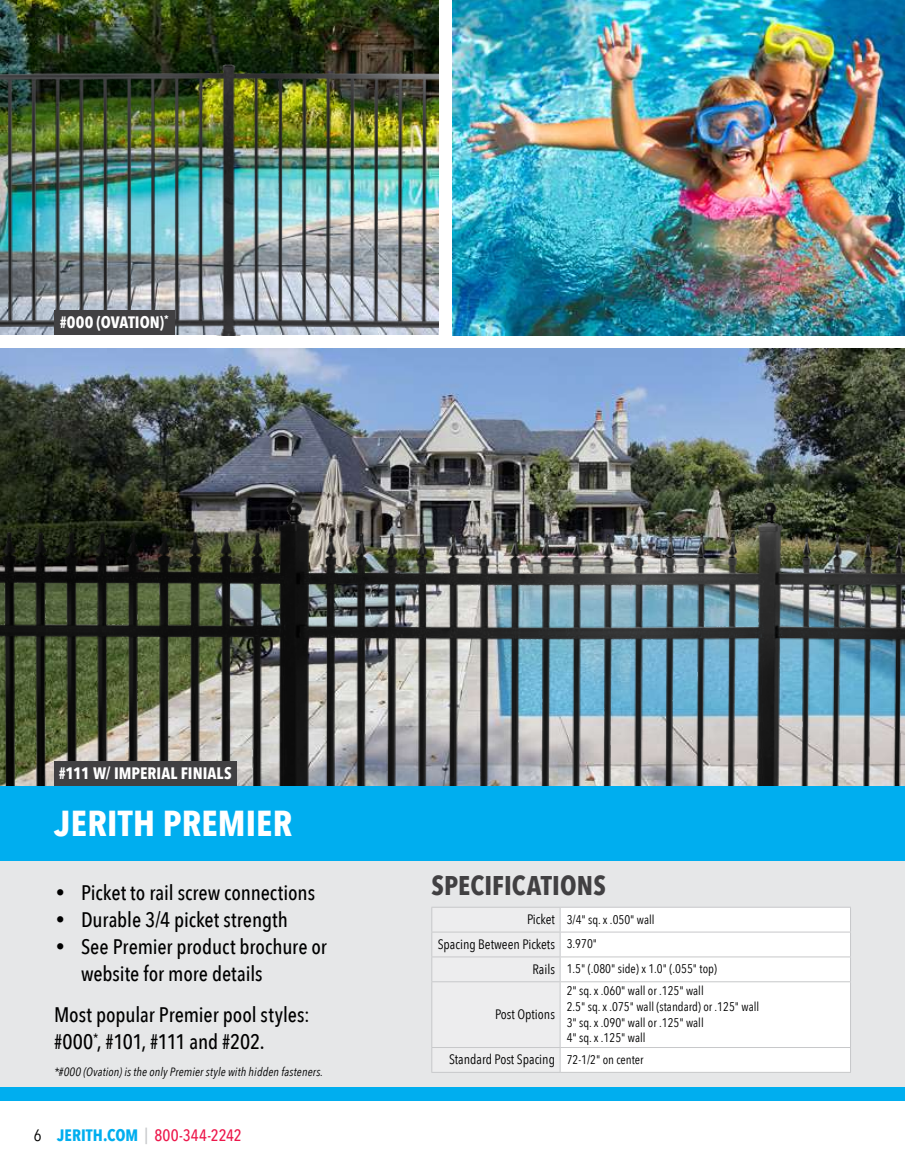
<style>
.page{position:relative;width:905px;height:1175px;background:#fff}
.page>*{position:absolute;margin:0;border:0;box-sizing:border-box;transform-origin:0 0}
.t1{font:700 36px "Avenir Next Condensed";letter-spacing:.01em;color:#fff}
.t2{font:700 27px "Avenir Next Condensed";letter-spacing:.005em;color:#414042}
.t3{font:500 21px/27px "Avenir Next Condensed";letter-spacing:-.005em;color:#000}
.t4{font:700 16.5px "Avenir Next Condensed";letter-spacing:.005em;color:#fff}
.t5{font:500 16.5px "Avenir Next Condensed";letter-spacing:.01em;color:#ed174b}
.t6{font:13.65px "Avenir Next Condensed";color:#000}
.t7{font:12.45px/15.9px "Avenir Next Condensed";color:#000}
.t8{font:italic 12px "Avenir Next Condensed";letter-spacing:.01em;color:#000}
.s1{font-family:"DejaVu Sans";font-weight:400}
.s2{font-weight:400;color:#000}
.s3{font-weight:700;color:#00aeef}
.s4{color:#c7c8ca}
.s5{font-size:13.65px}
.s6{font-size:12.45px}
</style>
<div class="page">
<img style="left:0;top:0;width:439px;height:42px">
<img style="left:0;top:42px;width:439px;height:293px">
<img style="left:452px;top:0;width:452px;height:335px">
<img style="left:0;top:348px;width:904px;height:61px">
<div style="left:0;top:793px;width:904px;height:307px;background:#e6e7e8"></div>
<div style="left:0;top:1087px;width:904px;height:13px;background:#00aeef"></div>
<svg style="left:904px;top:1087px;width:1px;height:13px"></svg>
<div style="left:0;top:786px;width:904px;height:74px;background:#00aeef"></div>
<hr style="left:904px;top:786px;width:1px;height:74px;background:#004567">
<img style="left:0;top:409px;width:904px;height:377px">
<div style="left:54px;top:761px;width:182px;height:25px;background:#414042"></div>
<div style="left:54px;top:310px;width:120px;height:25px;background:#414042"></div>
<div style="left:560px;top:907px;width:290px;height:164px;background:#fff"></div>
<hr style="left:431px;top:906px;width:129px;height:1px;background:#c7c8ca">
<hr style="left:560px;top:906px;width:290px;height:1px;background:#c7c8ca">
<hr style="left:560px;top:931px;width:290px;height:1px;background:#c7c8ca">
<hr style="left:560px;top:956px;width:290px;height:1px;background:#c7c8ca">
<svg style="left:850px;top:907px;width:1px;height:74px"></svg>
<hr style="left:560px;top:981px;width:290px;height:1px;background:#c7c8ca">
<hr style="left:850px;top:982px;width:1px;height:65px;background:#c7c8ca">
<hr style="left:560px;top:1047px;width:290px;height:1px;background:#c7c8ca">
<svg style="left:431px;top:907px;width:129px;height:164px"></svg>
<svg style="left:850px;top:1047px;width:1px;height:24px"></svg>
<hr style="left:431px;top:1071px;width:129px;height:1px;background:#c7c8ca">
<hr style="left:560px;top:1071px;width:290px;height:1px;background:#c7c8ca">
<h3 class="t4" style="left:60px;top:311px;width:111px">#000 (OVATION)<sup>*</sup></h3>
<h3 class="t4" style="left:59px;top:762px;width:174px">#111 W/ IMPERIAL FINIALS</h3>
<h1 class="t1" style="left:55px;top:801px;width:239px">JERITH PREMIER</h1>
<h3 class="t3" style="left:54px;top:879px;width:263px"><span class="s1">•</span> Picket to rail screw connections</h3>
<h3 class="t3" style="left:54px;top:906px;width:235px"><span class="s1">•</span> Durable 3/4 picket strength</h3>
<h3 class="t3" style="left:81px;top:933px;width:247px;text-indent:-27px"><span class="s1">•</span> See Premier product brochure or website for more details</h3>
<h3 class="t3" style="left:54px;top:1001px;width:257px">Most popular Premier pool styles: #000<sup>*</sup>, #101, #111 and #202.</h3>
<p class="t8" style="left:54px;top:1064px;width:271px">*#000 (Ovation) is the only Premier style with hidden fasteners.</p>
<h3 class="t5" style="left:34px;top:1125px;width:209px"><span class="s2">6</span> <span class="s3">JERITH.COM</span> <span class="s4">|</span> 800-344-2242</h3>
<h2 class="t2" style="left:431px;top:868px;width:176px">SPECIFICATIONS</h2>
<p class="t7" style="left:527px;top:910px;width:129px"><span class="s5">Picket</span> 3/4" sq. x .050" wall</p>
<p class="t6" style="left:437px;top:932px;width:161px">Spacing Between Pickets <span class="s6">3.970"</span></p>
<p class="t7" style="left:532px;top:960px;width:186px"><span class="s5">Rails</span> 1.5" (.080" side) x 1.0" (.055" top)</p>
<p class="t6" style="left:495px;top:1002px;width:61px">Post Options</p>
<p class="t7" style="left:566px;top:981px;width:194px">2" sq. x .060" wall or .125" wall<br>2.5" sq. x .075" wall (standard) or .125" wall<br>3" sq. x .090" wall or .125" wall<br>4" sq. x .125" wall</p>
<p class="t6" style="left:449px;top:1048px;width:196px">Standard Post Spacing <span class="s6">72-1/2" on center</span></p>
</div>
